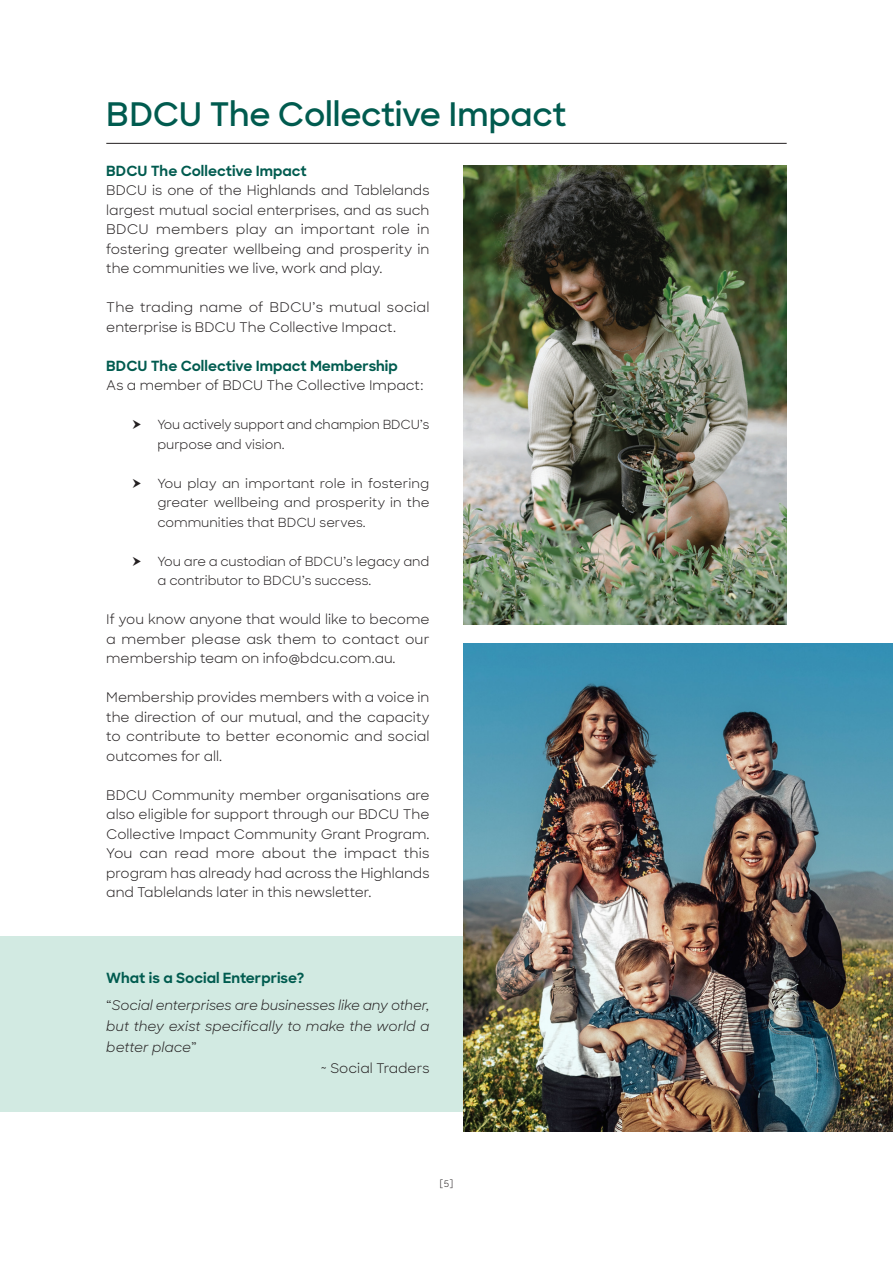
<style>
.page{position:relative;width:893px;height:1263px;background:#fff}
.page>*{position:absolute;margin:0;border:0;box-sizing:border-box;transform-origin:0 0}
.t1{font:600 33px "Sharp Sans";letter-spacing:-.01em;color:#005b4f}
.t2{font:700 14.25px "Sharp Sans";color:#005b4f}
.t3{font:13.5px/19.5px "Sharp Sans";color:#231f20;text-align:justify}
.t4{font:italic 13.5px "Sharp Sans";letter-spacing:-.005em;color:#231f20}
.t5{font:12.75px/19.5px "Sharp Sans";color:#231f20}
.t6{font:9px "Sharp Sans";color:#231f20}
.s1{font-style:normal}
</style>
<div class="page">
<div style="left:0;top:936px;width:786px;height:176px;background:#d2eae2"></div>
<img style="left:464px;top:165px;width:322px;height:459px">
<img style="left:463px;top:644px;width:430px;height:487px">
<hr style="left:106px;top:143px;width:681px;height:1px;background:#231f20">
<h1 class="t1" style="left:106px;top:90px;width:462px">BDCU The Collective Impact</h1>
<p class="t2" style="left:106px;top:160px;width:202px">BDCU The Collective Impact</p>
<p class="t3" style="left:106px;top:180px;width:325px">BDCU is one of the Highlands and Tablelands largest mutual social enterprises, and as such BDCU members play an important role in fostering greater wellbeing and prosperity in the communities we live, work and play.</p>
<p class="t3" style="left:106px;top:297px;width:325px">The trading name of BDCU’s mutual social enterprise is BDCU The Collective Impact.</p>
<p class="t2" style="left:106px;top:355px;width:293px">BDCU The Collective Impact Membership</p>
<p class="t3" style="left:106px;top:375px;width:319px">As a member of BDCU The Collective Impact:</p>
<p class="t5" style="left:157px;top:414px;width:274px">You actively support and champion BDCU’s purpose and vision.</p>
<p class="t5" style="left:157px;top:473px;width:274px;text-align:justify">You play an important role in fostering greater wellbeing and prosperity in the communities that BDCU serves.</p>
<p class="t5" style="left:157px;top:551px;width:274px">You are a custodian of BDCU’s legacy and a contributor to BDCU’s success.</p>
<p class="t3" style="left:106px;top:609px;width:325px">If you know anyone that would like to become a member please ask them to contact our membership team on info@bdcu.com.au.</p>
<p class="t3" style="left:106px;top:687px;width:325px">Membership provides members with a voice in the direction of our mutual, and the capacity to contribute to better economic and social outcomes for all.</p>
<p class="t3" style="left:106px;top:784px;width:325px">BDCU Community member organisations are also eligible for support through our BDCU The Collective Impact Community Grant Program.<br>You can read more about the impact this program has already had across the Highlands and Tablelands later in this newsletter.</p>
<p class="t2" style="left:106px;top:967px;width:200px">What is a Social Enterprise?</p>
<p class="t4" style="left:106px;top:995px;width:325px"><span class="s1">“</span>Social enterprises are businesses like any other,</p>
<p class="t4" style="left:106px;top:1016px;width:325px">but they exist specifically to make the world a</p>
<p class="t4" style="left:106px;top:1037px;width:92px">better place<span class="s1">”</span></p>
<p class="t3" style="left:320px;top:1057px;width:111px">~ Social Traders</p>
<p class="t6" style="left:440px;top:1176px;width:15px">[5]</p>
</div>
